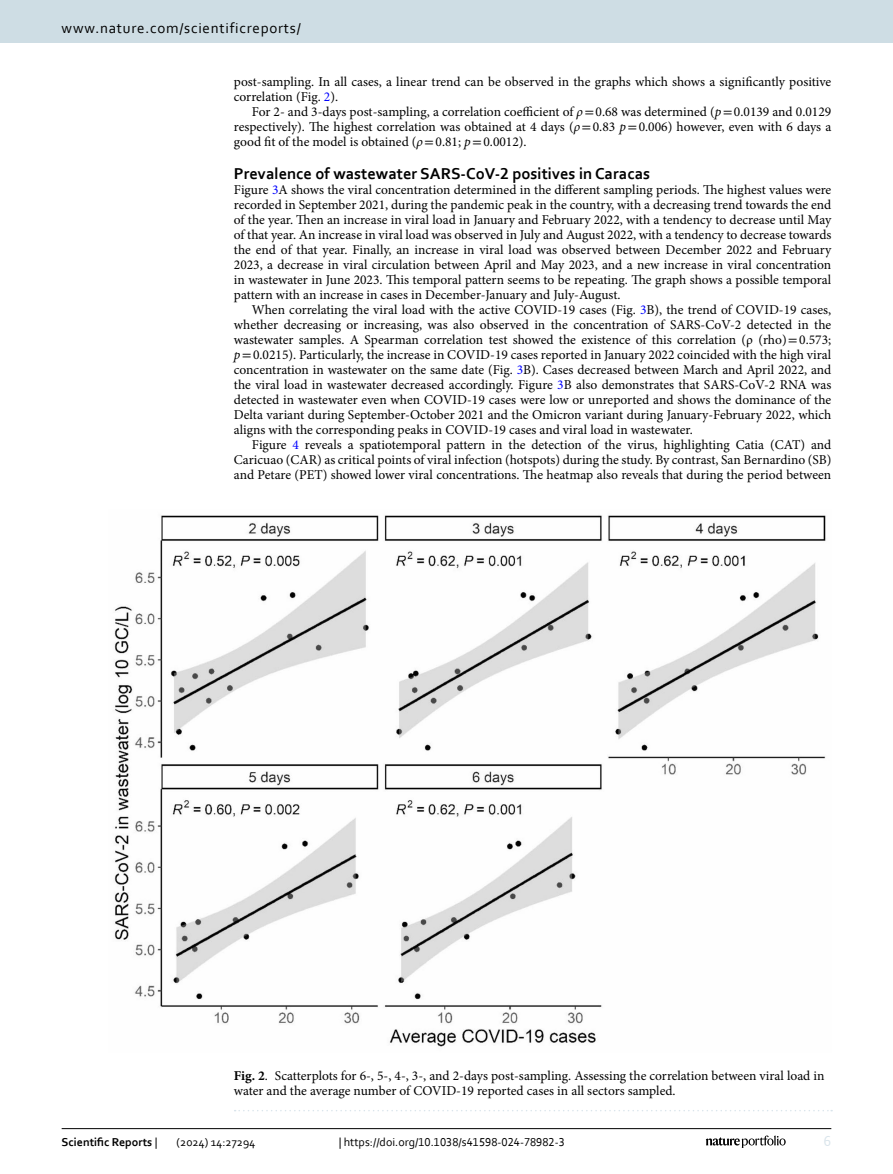
<style>
.page{position:relative;width:893px;height:1174px;background:#fff}
.page>*{position:absolute;margin:0;border:0;box-sizing:border-box;transform-origin:0 0}
.Head_1{font:700 16.5px "Corbel";color:#000}
.t1{font:15px "Corbel";letter-spacing:.05em;color:#000}
.t2{font:15px "Corbel";color:#d9e4eb}
.Body_Text_Indent{font:13.5px/15px "Minion Pro";color:#000;text-align:justify}
.Body_Text{font:13.5px/15px "Minion Pro";color:#000}
.Figure_Caption{font:13.5px/15px "Minion Pro";color:#000}
.t3{font:12px "Corbel";color:#000}
.t4{font:700 12px "Corbel";color:#000}
.s1{color:#00f}
.s2{font-style:italic}
.s3{font-family:"STIX"}
.s4{font-weight:700}
.s5{font-weight:400}
</style>
<div class="page">
<img style="left:114px;top:515px;width:712px;height:532px">
<svg style="left:235px;top:1110px;width:597px;height:1px"></svg>
<hr style="left:62px;top:1128px;width:769px;height:1px;background:#000">
<svg style="left:706px;top:1135px;width:80px;height:12px"></svg>
<div style="left:0;top:0;width:893px;height:43px;background:#cedde4"></div>
<p class="t1" style="left:62px;top:18px;width:241px">www.nature.com/scientificreports/</p>
<p class="Body_Text" style="left:234px;top:74px;width:599px">post-sampling. In all cases, a linear trend can be observed in the graphs which shows a significantly positive correlation (Fig. <span class="s1">2</span>).</p>
<p class="Body_Text_Indent" style="left:234px;top:104px;width:599px;text-indent:18px">For 2- and 3-days post-sampling, a correlation coefficient of <span class="s2">ρ</span><span class="s3">=</span>0.68 was determined (<span class="s2">p</span><span class="s3">=</span>0.0139 and 0.0129 respectively). The highest correlation was obtained at 4 days (<span class="s2">ρ</span><span class="s3">=</span>0.83 <span class="s2">p</span><span class="s3">=</span>0.006) however, even with 6 days a good fit of the model is obtained (<span class="s2">ρ</span><span class="s3">=</span>0.81; <span class="s2">p</span><span class="s3">=</span>0.0012).</p>
<p class="Head_1" style="left:234px;top:163px;width:418px">Prevalence of wastewater SARS-CoV-2 positives in Caracas</p>
<p class="Body_Text" style="left:234px;top:182px;width:599px;text-align:justify">Figure <span class="s1">3</span>A shows the viral concentration determined in the different sampling periods. The highest values were recorded in September 2021, during the pandemic peak in the country, with a decreasing trend towards the end of the year. Then an increase in viral load in January and February 2022, with a tendency to decrease until May of that year. An increase in viral load was observed in July and August 2022, with a tendency to decrease towards the end of that year. Finally, an increase in viral load was observed between December 2022 and February 2023, a decrease in viral circulation between April and May 2023, and a new increase in viral concentration in wastewater in June 2023. This temporal pattern seems to be repeating. The graph shows a possible temporal pattern with an increase in cases in December-January and July-August.</p>
<p class="Body_Text_Indent" style="left:234px;top:302px;width:599px;text-indent:18px">When correlating the viral load with the active COVID-19 cases (Fig. <span class="s1">3</span>B), the trend of COVID-19 cases, whether decreasing or increasing, was also observed in the concentration of SARS-CoV-2 detected in the wastewater samples. A Spearman correlation test showed the existence of this correlation (ρ (rho)<span class="s3">=</span>0.573; <span class="s2">p</span><span class="s3">=</span>0.0215). Particularly, the increase in COVID-19 cases reported in January 2022 coincided with the high viral concentration in wastewater on the same date (Fig. <span class="s1">3</span>B). Cases decreased between March and April 2022, and the viral load in wastewater decreased accordingly. Figure <span class="s1">3</span>B also demonstrates that SARS-CoV-2 RNA was detected in wastewater even when COVID-19 cases were low or unreported and shows the dominance of the Delta variant during September-October 2021 and the Omicron variant during January-February 2022, which aligns with the corresponding peaks in COVID-19 cases and viral load in wastewater.</p>
<p class="Body_Text_Indent" style="left:234px;top:437px;width:599px;text-indent:18px">Figure <span class="s1">4</span> reveals a spatiotemporal pattern in the detection of the virus, highlighting Catia (CAT) and Caricuao (CAR) as critical points of viral infection (hotspots) during the study. By contrast, San Bernardino (SB) and Petare (PET) showed lower viral concentrations. The heatmap also reveals that during the period between</p>
<p class="Figure_Caption" style="left:234px;top:1068px;width:592px"><span class="s4">Fig. 2</span>. Scatterplots for 6-, 5-, 4-, 3-, and 2-days post-sampling. Assessing the correlation between viral load in water and the average number of COVID-19 reported cases in all sectors sampled.</p>
<p class="t4" style="left:62px;top:1134px;width:97px">Scientific Reports <span class="s5">|</span></p>
<p class="t3" style="left:177px;top:1134px;width:80px">(2024) 14:27294</p>
<p class="t3" style="left:339px;top:1134px;width:228px">| https://doi.org/10.1038/s41598-024-78982-3</p>
<p class="t2" style="left:824px;top:1132px;width:9px">6</p>
</div>
